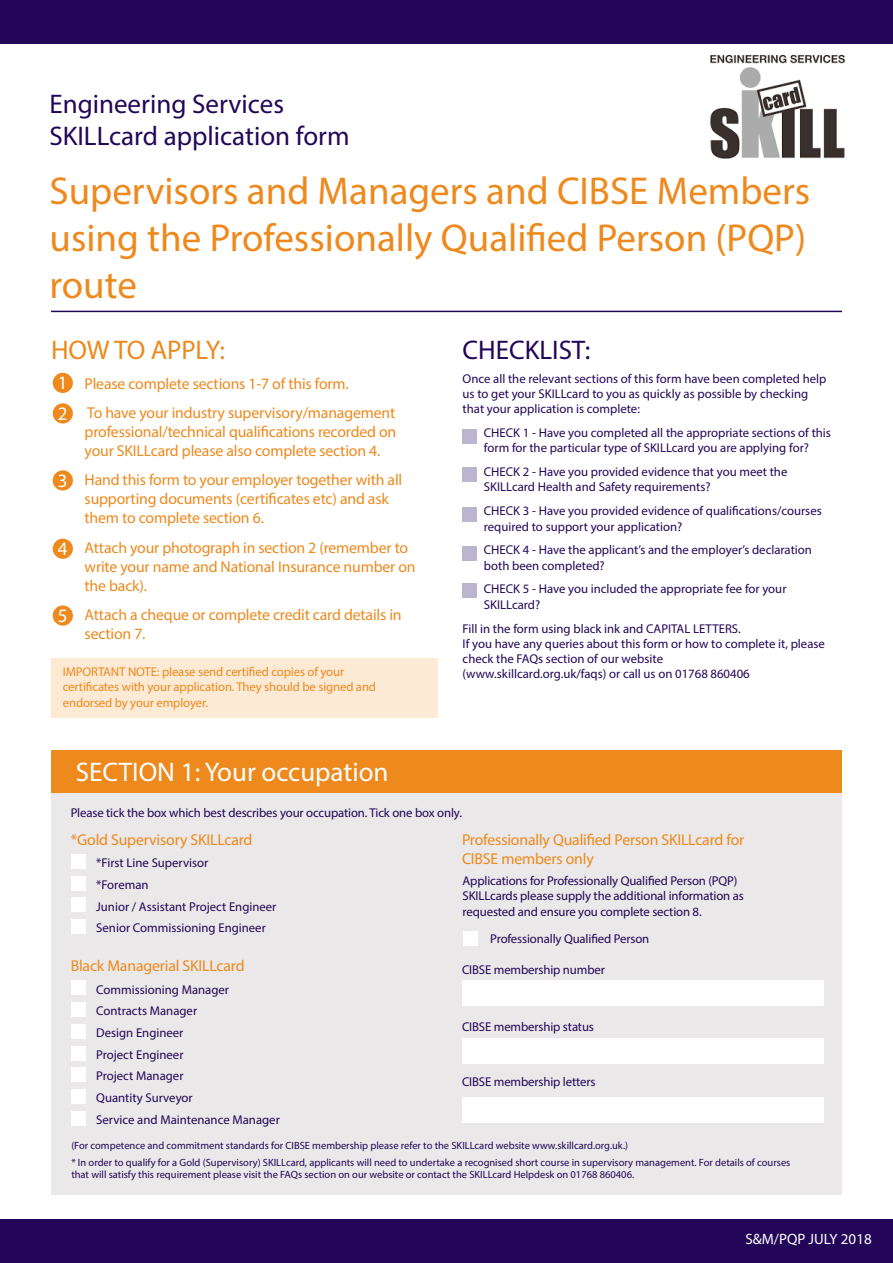
<style>
.page{position:relative;width:893px;height:1263px;background:#fff}
.page>*{position:absolute;margin:0;border:0;box-sizing:border-box;transform-origin:0 0}
.t1{font:39px/46.8px "Myriad Pro";color:#ed891d;text-align:justify}
.t2{font:27px "Myriad Pro";color:#230658}
.t3{font:27px "Myriad Pro";color:#fff}
.t4{font:27px "Myriad Pro";letter-spacing:-.005em;color:#ed891d}
.t5{font:19.05px "Myriad Pro";color:#fff}
.t6{font:15.75px/18.9px "Myriad Pro";letter-spacing:-.01em;color:#ed891d}
.t7{font:15px "Myriad Pro";color:#fff}
.t8{font:12.75px/15.3px "Myriad Pro";color:#230658}
.t9{font:12.75px/15.3px "Myriad Pro";letter-spacing:-.01em;color:#ed891d}
.t10{font:10.5px/12.6px "Myriad Pro";color:#230658}
</style>
<div class="page">
<div style="left:0;top:0;width:893px;height:44px;background:#230658"></div>
<hr style="left:51px;top:311px;width:791px;height:1px;background:#230658">
<img style="left:710px;top:54px;width:136px;height:104px">
<div style="left:0;top:1219px;width:893px;height:44px;background:#230658"></div>
<div style="left:51px;top:758px;width:791px;height:437px;background:#eae8e8"></div>
<div style="left:51px;top:750px;width:791px;height:43px;background:#ed891d"></div>
<div style="left:51px;top:658px;width:387px;height:59px;background:#fcead5"></div>
<div style="left:462px;top:429px;width:15px;height:15px;background:#bbb5cf"></div>
<div style="left:462px;top:507px;width:15px;height:15px;background:#bbb5cf"></div>
<div style="left:462px;top:467px;width:15px;height:15px;background:#bbb5cf"></div>
<div style="left:462px;top:546px;width:15px;height:15px;background:#bbb5cf"></div>
<div style="left:53px;top:373px;width:20px;height:20px;background:#ed891d;border-radius:50%"></div>
<div style="left:53px;top:403px;width:20px;height:20px;background:#ed891d;border-radius:50%"></div>
<div style="left:53px;top:470px;width:20px;height:20px;background:#ed891d;border-radius:50%"></div>
<div style="left:53px;top:539px;width:20px;height:20px;background:#ed891d;border-radius:50%"></div>
<div style="left:53px;top:605px;width:20px;height:21px;background:#ed891d;border-radius:50%"></div>
<div style="left:462px;top:583px;width:15px;height:15px;background:#bbb5cf"></div>
<div style="left:71px;top:1024px;width:15px;height:15px;background:#fff"></div>
<div style="left:71px;top:1045px;width:15px;height:15px;background:#fff"></div>
<div style="left:71px;top:1002px;width:15px;height:15px;background:#fff"></div>
<div style="left:71px;top:980px;width:15px;height:15px;background:#fff"></div>
<div style="left:71px;top:1067px;width:15px;height:15px;background:#fff"></div>
<div style="left:71px;top:1089px;width:15px;height:15px;background:#fff"></div>
<div style="left:71px;top:1111px;width:15px;height:15px;background:#fff"></div>
<div style="left:71px;top:897px;width:15px;height:15px;background:#fff"></div>
<div style="left:71px;top:919px;width:15px;height:15px;background:#fff"></div>
<div style="left:71px;top:876px;width:15px;height:14px;background:#fff"></div>
<div style="left:71px;top:854px;width:15px;height:15px;background:#fff"></div>
<div style="left:462px;top:980px;width:361px;height:25px;background:#fff"></div>
<div style="left:462px;top:1038px;width:361px;height:25px;background:#fff"></div>
<div style="left:462px;top:1097px;width:361px;height:26px;background:#fff"></div>
<div style="left:463px;top:931px;width:14px;height:15px;background:#fff"></div>
<p class="t2" style="left:50px;top:87px;width:236px">Engineering Services</p>
<p class="t2" style="left:50px;top:119px;width:302px">SKILLcard application form</p>
<p class="t1" style="left:50px;top:167px;width:762px">Supervisors and Managers and CIBSE Members using the Professionally Qualified Person (PQP) route</p>
<p class="t4" style="left:51px;top:333px;width:176px">HOW TO APPLY:</p>
<p class="t2" style="left:463px;top:333px;width:129px">CHECKLIST:</p>
<p class="t8" style="left:463px;top:370px;width:365px">Once all the relevant sections of this form have been completed help us to get your SKILLcard to you as quickly as possible by checking that your application is complete:</p>
<p class="t8" style="left:484px;top:425px;width:349px">CHECK 1 - Have you completed all the appropriate sections of this form for the particular type of SKILLcard you are applying for?</p>
<p class="t8" style="left:484px;top:464px;width:305px">CHECK 2 - Have you provided evidence that you meet the<br>SKILLcard Health and Safety requirements?</p>
<p class="t8" style="left:484px;top:503px;width:339px">CHECK 3 - Have you provided evidence of qualifications/courses required to support your application?</p>
<p class="t8" style="left:484px;top:542px;width:330px">CHECK 4 - Have the applicant’s and the employer’s declaration both been completed?</p>
<p class="t8" style="left:484px;top:581px;width:304px">CHECK 5 - Have you included the appropriate fee for your<br>SKILLcard?</p>
<p class="t8" style="left:463px;top:620px;width:280px">Fill in the form using black ink and CAPITAL LETTERS.</p>
<p class="t8" style="left:463px;top:636px;width:364px">If you have any queries about this form or how to complete it, please check the FAQs section of our website</p>
<p class="t9" style="left:63px;top:664px;width:283px">IMPORTANT NOTE: please send certified copies of your</p>
<p class="t8" style="left:463px;top:666px;width:289px">(www.skillcard.org.uk/faqs) or call us on 01768 860406</p>
<p class="t9" style="left:63px;top:679px;width:315px">certificates with your application. They should be signed and endorsed by your employer.</p>
<p class="t5" style="left:58px;top:371px;width:11px">1</p>
<p class="t5" style="left:58px;top:402px;width:11px">2</p>
<p class="t6" style="left:85px;top:374px;width:266px">Please complete sections 1-7 of this form.</p>
<p class="t6" style="left:85px;top:403px;width:313px;text-align:justify">To have your industry supervisory/management professional/technical qualifications recorded on your SKILLcard please also complete section 4.</p>
<p class="t6" style="left:85px;top:470px;width:319px">Hand this form to your employer together with all supporting documents (certificates etc) and ask them to complete section 6.</p>
<p class="t6" style="left:85px;top:538px;width:333px">Attach your photograph in section 2 (remember to write your name and National Insurance number on the back).</p>
<p class="t6" style="left:85px;top:605px;width:319px">Attach a cheque or complete credit card details in section 7.</p>
<p class="t5" style="left:58px;top:469px;width:11px">3</p>
<p class="t5" style="left:58px;top:537px;width:11px">4</p>
<p class="t5" style="left:58px;top:604px;width:11px">5</p>
<p class="t3" style="left:76px;top:755px;width:314px">SECTION 1: Your occupation</p>
<p class="t8" style="left:71px;top:805px;width:393px">Please tick the box which best describes your occupation. Tick one box only.</p>
<p class="t6" style="left:71px;top:830px;width:183px">*Gold Supervisory SKILLcard</p>
<p class="t8" style="left:96px;top:855px;width:114px">*First Line Supervisor</p>
<p class="t8" style="left:96px;top:877px;width:54px">*Foreman</p>
<p class="t8" style="left:96px;top:898px;width:182px">Junior / Assistant Project Engineer</p>
<p class="t8" style="left:96px;top:920px;width:171px">Senior Commissioning Engineer</p>
<p class="t6" style="left:71px;top:956px;width:175px">Black Managerial SKILLcard</p>
<p class="t8" style="left:96px;top:982px;width:134px">Commissioning Manager</p>
<p class="t8" style="left:96px;top:1003px;width:102px">Contracts Manager</p>
<p class="t8" style="left:96px;top:1025px;width:89px">Design Engineer</p>
<p class="t8" style="left:96px;top:1047px;width:89px">Project Engineer</p>
<p class="t8" style="left:96px;top:1068px;width:89px">Project Manager</p>
<p class="t8" style="left:96px;top:1090px;width:98px">Quantity Surveyor</p>
<p class="t8" style="left:96px;top:1112px;width:185px">Service and Maintenance Manager</p>
<p class="t6" style="left:462px;top:830px;width:284px">Professionally Qualified Person SKILLcard for<br>CIBSE members only</p>
<p class="t8" style="left:463px;top:873px;width:283px">Applications for Professionally Qualified Person (PQP)<br>SKILLcards please supply the additional information as requested and ensure you complete section 8.</p>
<p class="t8" style="left:490px;top:931px;width:160px">Professionally Qualified Person</p>
<p class="t8" style="left:462px;top:962px;width:144px">CIBSE membership number</p>
<p class="t8" style="left:462px;top:1019px;width:133px">CIBSE membership status</p>
<p class="t8" style="left:462px;top:1074px;width:135px">CIBSE membership letters</p>
<p class="t10" style="left:71px;top:1139px;width:558px">(For competence and commitment standards for CIBSE membership please refer to the SKILLcard website www.skillcard.org.uk.)</p>
<p class="t10" style="left:71px;top:1156px;width:721px">* In order to qualify for a Gold (Supervisory) SKILLcard, applicants will need to undertake a recognised short course in supervisory management. For details of courses that will satisfy this requirement please visit the FAQs section on our website or contact the SKILLcard Helpdesk on 01768 860406.</p>
<p class="t7" style="left:745px;top:1230px;width:128px">S&amp;M/PQP JULY 2018</p>
</div>
